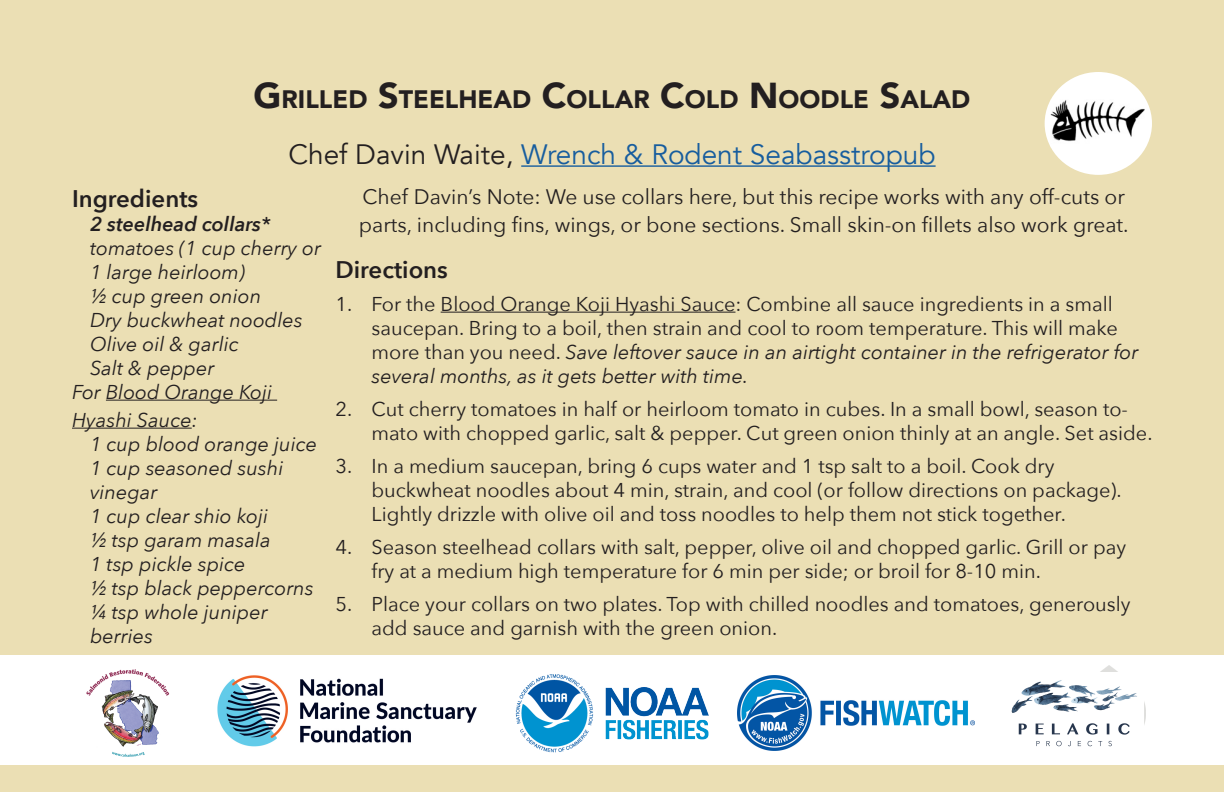
<style>
.page{position:relative;width:1224px;height:792px;background:#fff}
.page>*{position:absolute;margin:0;border:0;box-sizing:border-box;transform-origin:0 0}
.t1{font:28px "Avenir";color:#175d9e}
.t2{font:900 25.2px "Avenir";color:#231f20}
.t3{font:600 24px "Avenir Next";color:#231f20}
.t4{font:21px/28px "Avenir Next";color:#231f20}
.t5{font:20px/24px "Avenir Next";color:#231f20}
.t6{font:italic 20px/24px "Avenir Next";color:#231f20}
.t7{font:italic 600 20px "Avenir Next";color:#231f20}
.s1{font-size:36px}
.s2{color:#231f20}
.s3{font-style:italic}
</style>
<div class="page">
<div style="left:1px;top:0;width:1223px;height:792px;background:#ebdfb4"></div>
<hr style="left:521px;top:165px;width:415px;height:2px;background:#175d9e">
<hr style="left:106px;top:400px;width:171px;height:1px;background:#231f20">
<hr style="left:72px;top:428px;width:120px;height:1px;background:#231f20">
<hr style="left:441px;top:312px;width:294px;height:1px;background:#231f20">
<div style="left:0;top:655px;width:1224px;height:110px;background:#fff"></div>
<img style="left:1100px;top:666px;width:45px;height:59px">
<img style="left:1011px;top:673px;width:132px;height:74px">
<img style="left:86px;top:669px;width:84px;height:88px">
<img style="left:217px;top:675px;width:260px;height:72px">
<img style="left:515px;top:674px;width:194px;height:79px">
<img style="left:737px;top:676px;width:237px;height:74px">
<div style="left:1045px;top:72px;width:107px;height:103px;background:#fff;border-radius:50%"></div>
<img style="left:1051px;top:100px;width:94px;height:42px">
<p class="t2" style="left:254px;top:78px;width:718px"><span class="s1">G</span>RILLED <span class="s1">S</span>TEELHEAD <span class="s1">C</span>OLLAR <span class="s1">C</span>OLD <span class="s1">N</span> OODLE <span class="s1">S</span>ALAD</p>
<h1 class="t1" style="left:288px;top:138px;width:649px"><span class="s2">Chef Davin Waite,</span> Wrench &amp; Rodent Seabasstropub</h1>
<p class="t3" style="left:72px;top:178px;width:128px">Ingredients</p>
<p class="t7" style="left:90px;top:207px;width:182px">2 steelhead collars*</p>
<p class="t6" style="left:90px;top:235px;width:233px">tomatoes (1 cup cherry or</p>
<p class="t6" style="left:90px;top:259px;width:157px">1 large heirloom)</p>
<p class="t6" style="left:90px;top:283px;width:173px">½ cup green onion</p>
<p class="t6" style="left:90px;top:307px;width:214px">Dry buckwheat noodles</p>
<p class="t6" style="left:90px;top:331px;width:150px">Olive oil &amp; garlic</p>
<p class="t6" style="left:90px;top:355px;width:126px">Salt &amp; pepper</p>
<p class="t6" style="left:72px;top:379px;width:202px">For Blood Orange Koji</p>
<p class="t6" style="left:90px;top:407px;width:229px;text-indent:-18px">Hyashi Sauce:<br>1 cup blood orange juice<br>1 cup seasoned sushi vinegar<br>1 cup clear shio koji<br>½ tsp garam masala<br>1 tsp pickle spice<br>½ tsp black peppercorns ¼ tsp whole juniper berries</p>
<p class="t4" style="left:359px;top:181px;width:771px">Chef Davin’s Note: We use collars here, but this recipe works with any off-cuts or parts, including fins, wings, or bone sections. Small skin-on fillets also work great.</p>
<p class="t3" style="left:336px;top:249px;width:114px">Directions</p>
<p class="t5" style="left:372px;top:291px;width:768px;text-indent:-36px">1. For the Blood Orange Koji Hyashi Sauce: Combine all sauce ingredients in a small saucepan. Bring to a boil, then strain and cool to room temperature. This will make more than you need. <span class="s3">Save leftover sauce in an airtight container in the refrigerator for several months, as it gets better with time.</span></p>
<p class="t5" style="left:372px;top:396px;width:783px;text-indent:-36px">2. Cut cherry tomatoes in half or heirloom tomato in cubes. In a small bowl, season to&shy;mato with chopped garlic, salt &amp; pepper. Cut green onion thinly at an angle. Set aside.</p>
<p class="t5" style="left:372px;top:453px;width:752px;text-indent:-36px">3. In a medium saucepan, bring 6 cups water and 1 tsp salt to a boil. Cook dry buckwheat noodles about 4 min, strain, and cool (or follow directions on package).<br>Lightly drizzle with olive oil and toss noodles to help them not stick together.</p>
<p class="t5" style="left:372px;top:534px;width:756px;text-indent:-36px">4. Season steelhead collars with salt, pepper, olive oil and chopped garlic. Grill or pay fry at a medium high temperature for 6 min per side; or broil for 8-10 min.</p>
<p class="t5" style="left:372px;top:591px;width:761px;text-indent:-36px">5. Place your collars on two plates. Top with chilled noodles and tomatoes, generously add sauce and garnish with the green onion.</p>
</div>
